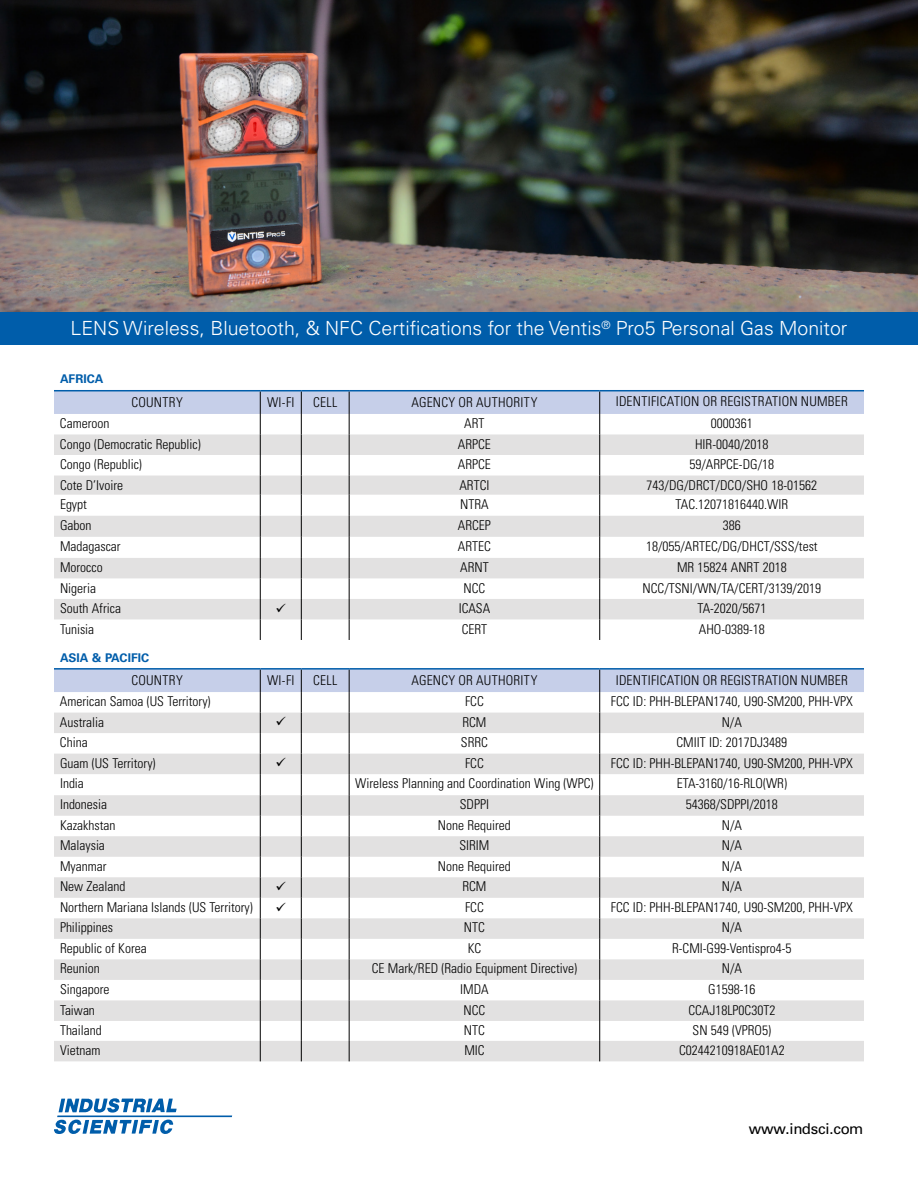
<style>
.page{position:relative;width:918px;height:1188px;background:#fff}
.page>*{position:absolute;margin:0;border:0;box-sizing:border-box;transform-origin:0 0}
.t1{font:300 19.5px "Univers LT Std";color:#fff}
.t2{font:15px "Univers LT Std";letter-spacing:-.01em;color:#000}
.t3{font:300 condensed 13.5px "Univers LT Std";color:#000}
.t4{font:300 condensed 13.5px "Univers LT Std";letter-spacing:.02em;color:#000}
.t5{font:700 12px "Univers LT Std";color:#005daa}
</style>
<div class="page">
<div style="left:1px;top:311px;width:917px;height:34px;background:#005daa"></div>
<img style="left:0;top:0;width:918px;height:311px">
<hr style="left:54px;top:390px;width:206px;height:1px;background:#005daa">
<hr style="left:260px;top:390px;width:41px;height:1px;background:#005daa">
<hr style="left:301px;top:390px;width:48px;height:1px;background:#005daa">
<hr style="left:349px;top:390px;width:251px;height:1px;background:#005daa">
<hr style="left:600px;top:390px;width:264px;height:1px;background:#005daa">
<svg style="left:59px;top:1098px;width:118px;height:15px"></svg>
<hr style="left:57px;top:1116px;width:175px;height:1px;background:#005daa">
<svg style="left:54px;top:1119px;width:119px;height:15px"></svg>
<hr style="left:54px;top:668px;width:206px;height:2px;background:#005daa">
<hr style="left:260px;top:668px;width:41px;height:2px;background:#005daa">
<hr style="left:301px;top:668px;width:48px;height:2px;background:#005daa">
<hr style="left:349px;top:668px;width:251px;height:2px;background:#005daa">
<hr style="left:600px;top:668px;width:264px;height:2px;background:#005daa">
<svg style="left:54px;top:391px;width:810px;height:249px"></svg>
<svg style="left:54px;top:669px;width:810px;height:392px"></svg>
<h1 class="t1" style="left:71px;top:316px;width:778px">LENS Wireless, Bluetooth, &amp; NFC Certifications for the Ventis<sup>®</sup> Pro5 Personal Gas Monitor</h1>
<p class="t5" style="left:60px;top:372px;width:45px">AFRICA</p>
<p class="t4" style="left:132px;top:394px;width:53px">COUNTRY</p>
<p class="t3" style="left:267px;top:394px;width:29px">WI-FI</p>
<p class="t3" style="left:313px;top:394px;width:26px">CELL</p>
<p class="t3" style="left:411px;top:394px;width:127px">AGENCY OR AUTHORITY</p>
<p class="t3" style="left:616px;top:394px;width:233px">IDENTIFICATION OR REGISTRATION NUMBER</p>
<p class="t3" style="left:60px;top:415px;width:51px">Cameroon</p>
<p class="t3" style="left:464px;top:415px;width:22px">ART</p>
<p class="t3" style="left:711px;top:415px;width:43px">0000361</p>
<p class="t3" style="left:60px;top:436px;width:142px">Congo (Democratic Republic)</p>
<p class="t3" style="left:458px;top:436px;width:34px">ARPCE</p>
<p class="t3" style="left:695px;top:436px;width:75px">HIR-0040/2018</p>
<p class="t3" style="left:60px;top:456px;width:83px">Congo (Republic)</p>
<p class="t3" style="left:458px;top:456px;width:34px">ARPCE</p>
<p class="t3" style="left:690px;top:456px;width:86px">59/ARPCE-DG/18</p>
<p class="t3" style="left:60px;top:477px;width:65px">Cote D’Ivoire</p>
<p class="t3" style="left:459px;top:477px;width:31px">ARTCI</p>
<p class="t3" style="left:647px;top:477px;width:172px">743/DG/DRCT/DCO/SHO 18-01562</p>
<p class="t3" style="left:60px;top:496px;width:28px">Egypt</p>
<p class="t3" style="left:460px;top:496px;width:30px">NTRA</p>
<p class="t3" style="left:676px;top:496px;width:114px">TAC.12071816440.WIR</p>
<p class="t3" style="left:60px;top:517px;width:33px">Gabon</p>
<p class="t3" style="left:458px;top:517px;width:34px">ARCEP</p>
<p class="t3" style="left:723px;top:517px;width:19px">386</p>
<p class="t3" style="left:60px;top:538px;width:62px">Madagascar</p>
<p class="t3" style="left:458px;top:538px;width:34px">ARTEC</p>
<p class="t3" style="left:646px;top:538px;width:173px">18/055/ARTEC/DG/DHCT/SSS/test</p>
<p class="t3" style="left:60px;top:559px;width:44px">Morocco</p>
<p class="t3" style="left:460px;top:559px;width:30px">ARNT</p>
<p class="t3" style="left:677px;top:559px;width:111px">MR 15824 ANRT 2018</p>
<p class="t3" style="left:60px;top:580px;width:37px">Nigeria</p>
<p class="t3" style="left:464px;top:580px;width:23px">NCC</p>
<p class="t3" style="left:643px;top:580px;width:180px">NCC/TSNI/WN/TA/CERT/3139/2019</p>
<p class="t3" style="left:60px;top:600px;width:63px">South Africa</p>
<p class="t3" style="left:459px;top:600px;width:33px">ICASA</p>
<p class="t3" style="left:697px;top:600px;width:71px">TA-2020/5671</p>
<p class="t3" style="left:60px;top:621px;width:36px">Tunisia</p>
<p class="t3" style="left:462px;top:621px;width:27px">CERT</p>
<p class="t3" style="left:699px;top:621px;width:67px">AHO-0389-18</p>
<p class="t5" style="left:60px;top:650px;width:91px">ASIA &amp; PACIFIC</p>
<p class="t4" style="left:132px;top:672px;width:53px">COUNTRY</p>
<p class="t3" style="left:267px;top:672px;width:29px">WI-FI</p>
<p class="t3" style="left:313px;top:672px;width:26px">CELL</p>
<p class="t3" style="left:411px;top:672px;width:127px">AGENCY OR AUTHORITY</p>
<p class="t3" style="left:616px;top:672px;width:233px">IDENTIFICATION OR REGISTRATION NUMBER</p>
<p class="t3" style="left:60px;top:693px;width:152px">American Samoa (US Territory)</p>
<p class="t3" style="left:465px;top:693px;width:20px">FCC</p>
<p class="t3" style="left:611px;top:693px;width:244px">FCC ID: PHH-BLEPAN1740, U90-SM200, PHH-VPX</p>
<p class="t3" style="left:60px;top:714px;width:46px">Australia</p>
<p class="t3" style="left:462px;top:714px;width:26px">RCM</p>
<p class="t3" style="left:722px;top:714px;width:22px">N/A</p>
<p class="t3" style="left:60px;top:734px;width:29px">China</p>
<p class="t3" style="left:461px;top:734px;width:28px">SRRC</p>
<p class="t3" style="left:676px;top:734px;width:112px">CMIIT ID: 2017DJ3489</p>
<p class="t3" style="left:60px;top:755px;width:97px">Guam (US Territory)</p>
<p class="t3" style="left:465px;top:755px;width:20px">FCC</p>
<p class="t3" style="left:611px;top:755px;width:244px">FCC ID: PHH-BLEPAN1740, U90-SM200, PHH-VPX</p>
<p class="t3" style="left:60px;top:775px;width:25px">India</p>
<p class="t3" style="left:355px;top:775px;width:240px">Wireless Planning and Coordination Wing (WPC)</p>
<p class="t3" style="left:677px;top:775px;width:112px">ETA-3160/16-RLO(WR)</p>
<p class="t3" style="left:60px;top:796px;width:49px">Indonesia</p>
<p class="t3" style="left:460px;top:796px;width:31px">SDPPI</p>
<p class="t3" style="left:686px;top:796px;width:94px">54368/SDPPI/2018</p>
<p class="t3" style="left:60px;top:817px;width:57px">Kazakhstan</p>
<p class="t3" style="left:438px;top:817px;width:74px">None Required</p>
<p class="t3" style="left:722px;top:817px;width:22px">N/A</p>
<p class="t3" style="left:60px;top:837px;width:46px">Malaysia</p>
<p class="t3" style="left:459px;top:837px;width:31px">SIRIM</p>
<p class="t3" style="left:722px;top:837px;width:22px">N/A</p>
<p class="t3" style="left:60px;top:858px;width:48px">Myanmar</p>
<p class="t3" style="left:438px;top:858px;width:74px">None Required</p>
<p class="t3" style="left:722px;top:858px;width:22px">N/A</p>
<p class="t3" style="left:60px;top:879px;width:67px">New Zealand</p>
<p class="t3" style="left:462px;top:879px;width:26px">RCM</p>
<p class="t3" style="left:722px;top:879px;width:22px">N/A</p>
<p class="t3" style="left:60px;top:899px;width:194px">Northern Mariana Islands (US Territory)</p>
<p class="t3" style="left:465px;top:899px;width:20px">FCC</p>
<p class="t3" style="left:611px;top:899px;width:244px">FCC ID: PHH-BLEPAN1740, U90-SM200, PHH-VPX</p>
<p class="t3" style="left:60px;top:920px;width:55px">Philippines</p>
<p class="t3" style="left:464px;top:920px;width:22px">NTC</p>
<p class="t3" style="left:722px;top:920px;width:22px">N/A</p>
<p class="t3" style="left:60px;top:940px;width:88px">Republic of Korea</p>
<p class="t3" style="left:468px;top:940px;width:15px">KC</p>
<p class="t3" style="left:672px;top:940px;width:121px">R-CMI-G99-Ventispro4-5</p>
<p class="t3" style="left:60px;top:961px;width:41px">Reunion</p>
<p class="t3" style="left:372px;top:961px;width:207px">CE Mark/RED (Radio Equipment Directive)</p>
<p class="t3" style="left:722px;top:961px;width:22px">N/A</p>
<p class="t3" style="left:60px;top:981px;width:51px">Singapore</p>
<p class="t3" style="left:460px;top:981px;width:30px">IMDA</p>
<p class="t3" style="left:708px;top:981px;width:49px">G1598-16</p>
<p class="t3" style="left:60px;top:1002px;width:36px">Taiwan</p>
<p class="t3" style="left:464px;top:1002px;width:23px">NCC</p>
<p class="t3" style="left:688px;top:1002px;width:88px">CCAJ18LP0C30T2</p>
<p class="t3" style="left:60px;top:1022px;width:43px">Thailand</p>
<p class="t3" style="left:464px;top:1022px;width:22px">NTC</p>
<p class="t3" style="left:693px;top:1022px;width:80px">SN 549 (VPRO5)</p>
<p class="t3" style="left:60px;top:1042px;width:42px">Vietnam</p>
<p class="t3" style="left:464px;top:1042px;width:22px">MIC</p>
<p class="t3" style="left:679px;top:1042px;width:107px">C0244210918AE01A2</p>
<p class="t2" style="left:749px;top:1120px;width:116px">www.indsci.com</p>
</div>
